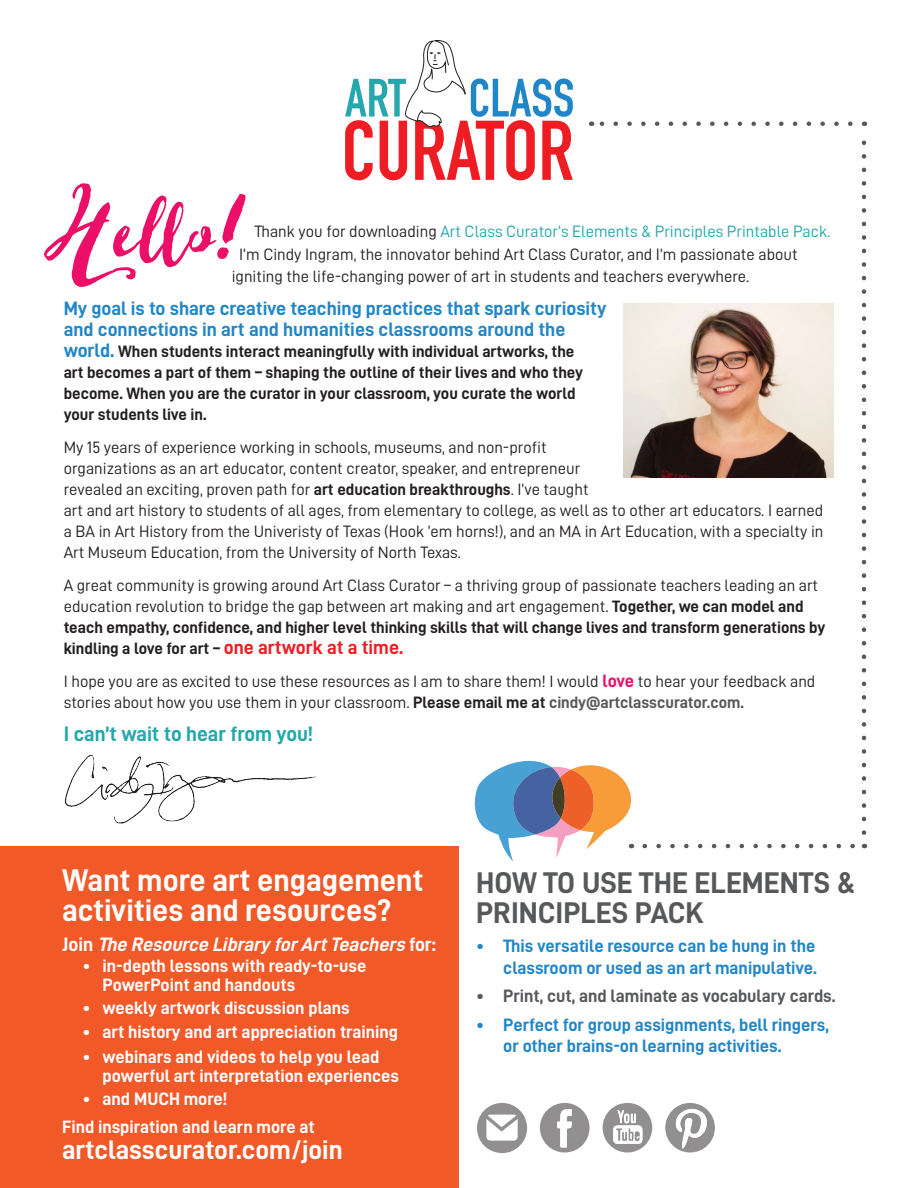
<style>
.page{position:relative;width:918px;height:1188px;background:#fff}
.page>*{position:absolute;margin:0;border:0;box-sizing:border-box;transform-origin:0 0}
.t1{font:31.5px/30px "D DIN Bold";color:#fff}
.t2{font:30px/30px "D DIN Bold";color:#57585a}
.t3{font:27px "D DIN Bold";color:#fff}
.t4{font:21px "D DIN Bold";color:#23a7ab}
.t5{font:19.5px/21px "D DIN Bold";color:#2186c8}
.t6{font:italic 19.5px "D DIN Bold";color:#fff}
.t7{font:18px/19.5px "D DIN Bold";color:#fff}
.t8{font:18px/21.6px "D DIN Bold";color:#2186c8;text-align:right}
.t9{font:18px "D DIN Bold";color:#57585a}
.t10{font:16.5px/21px "D DIN";color:#231f20}
.t11{font:16.5px/21px "D DIN Bold";color:#231f20}
.t12{font:16.5px "D DIN";color:#23a7ab}
.s1{color:#231f20}
.s2{color:#1fa8ab}
.s3{font-size:19.5px;color:#2186c8}
.s4{font-family:"D DIN Bold"}
.s5{font-family:"D DIN Bold";font-size:19.5px;color:#ed1f26}
.s6{font-family:"D DIN Bold";font-size:18px;color:#ec0f67}
.s7{font-family:"D DIN Bold";color:#57585a}
.s8{font-style:normal}
</style>
<div class="page">
<div style="left:0;top:847px;width:459px;height:341px;background:#f15929"></div>
<svg style="left:540px;top:1103px;width:50px;height:50px"></svg>
<svg style="left:603px;top:1103px;width:49px;height:50px"></svg>
<svg style="left:665px;top:1103px;width:50px;height:50px"></svg>
<div style="left:477px;top:1103px;width:50px;height:50px;background:#918f8f;border-radius:50%"></div>
<div style="left:486px;top:1115px;width:32px;height:26px;background:#fff;border-radius:4px"></div>
<svg style="left:481px;top:1111px;width:42px;height:23px"></svg>
<img style="left:65px;top:754px;width:251px;height:70px">
<svg style="left:345px;top:40px;width:228px;height:140px"></svg>
<img style="left:624px;top:303px;width:209px;height:174px">
<svg style="left:44px;top:183px;width:202px;height:104px"></svg>
<svg style="left:645px;top:844px;width:210px;height:4px"></svg>
<svg style="left:599px;top:122px;width:251px;height:4px"></svg>
<svg style="left:474px;top:761px;width:160px;height:100px"></svg>
<svg style="left:862px;top:121px;width:4px;height:712px"></svg>
<p class="t12" style="left:255px;top:222px;width:577px"><span class="s1">Thank you for downloading</span> Art Class Curator’s Elements &amp; Principles Printable Pack<span class="s2">.</span></p>
<p class="t10" style="left:232px;top:242px;width:567px;line-height:22.5px;text-indent:8px">I’m Cindy Ingram, the innovator behind Art Class Curator, and I’m passionate about igniting the life-changing power of art in students and teachers everywhere.</p>
<p class="t5" style="left:64px;top:297px;width:544px">My goal is to share creative teaching practices that spark curiosity and connections in art and humanities classrooms around the</p>
<p class="t11" style="left:64px;top:341px;width:521px"><span class="s3">world.</span> When students interact meaningfully with individual artworks, the art becomes a part of them – shaping the outline of their lives and who they become. When you are the curator in your classroom, you curate the world your students live in.</p>
<p class="t10" style="left:64px;top:437px;width:761px">My 15 years of experience working in schools, museums, and non-profit<br>organizations as an art educator, content creator, speaker, and entrepreneur<br>revealed an exciting, proven path for <span class="s4">art education breakthroughs</span>. I’ve taught<br>art and art history to students of all ages, from elementary to college, as well as to other art educators. I earned a BA in Art History from the Univeristy of Texas (Hook ’em horns!), and an MA in Art Education, with a specialty in Art Museum Education, from the University of North Texas.</p>
<p class="t10" style="left:64px;top:575px;width:763px">A great community is growing around Art Class Curator – a thriving group of passionate teachers leading an art education revolution to bridge the gap between art making and art engagement. <span class="s4">Together, we can model and teach empathy, confidence, and higher level thinking skills that will change lives and transform generations by kindling a love for art –</span> <span class="s5">one artwork at a time.</span></p>
<p class="t10" style="left:64px;top:671px;width:753px">I hope you are as excited to use these resources as I am to share them! I would <span class="s6">love</span> to hear your feedback and stories about how you use them in your classroom. <span class="s4">Please email me at</span> <span class="s7">cindy@artclasscurator.com.</span></p>
<p class="t4" style="left:64px;top:722px;width:251px">I can’t wait to hear from you!</p>
<p class="t1" style="left:62px;top:865px;width:363px">Want more art engagement activities and resources?</p>
<p class="t6" style="left:62px;top:933px;width:376px"><span class="s8">J o i n</span> The Resource Library forArtTeachers <span class="s8">f o r :</span></p>
<p class="t7" style="left:103px;top:955px;width:265px;text-indent:-20px">• in-depth lessons with ready-to-use<br>PowerPoint and handouts</p>
<p class="t7" style="left:82px;top:997px;width:269px">• weekly artwork discussion plans</p>
<p class="t7" style="left:82px;top:1022px;width:317px">• art history and art appreciation training</p>
<p class="t7" style="left:103px;top:1046px;width:298px;text-indent:-20px">• webinars and videos to help you lead powerful art interpretation experiences</p>
<p class="t7" style="left:82px;top:1088px;width:146px">• and MUCH more!</p>
<p class="t7" style="left:62px;top:1117px;width:254px">Find inspiration and learn more at</p>
<p class="t3" style="left:62px;top:1134px;width:282px">artclasscurator.com/join</p>
<p class="t2" style="left:476px;top:867px;width:380px">HOW TO USE THE ELEMENTS &amp;<br>PRINCIPLES PACK</p>
<p class="t8" style="left:476px;top:935px;width:342px">• This versatile resource can be hung in the classroom or used as an art manipulative.</p>
<p class="t9" style="left:476px;top:986px;width:361px">• Print, cut, and laminate as vocabulary cards.</p>
<p class="t8" style="left:503px;top:1013px;width:327px;text-align:left;text-indent:-27px">• Perfect for group assignments, bell ringers, or other brains-on learning activities.</p>
</div>
